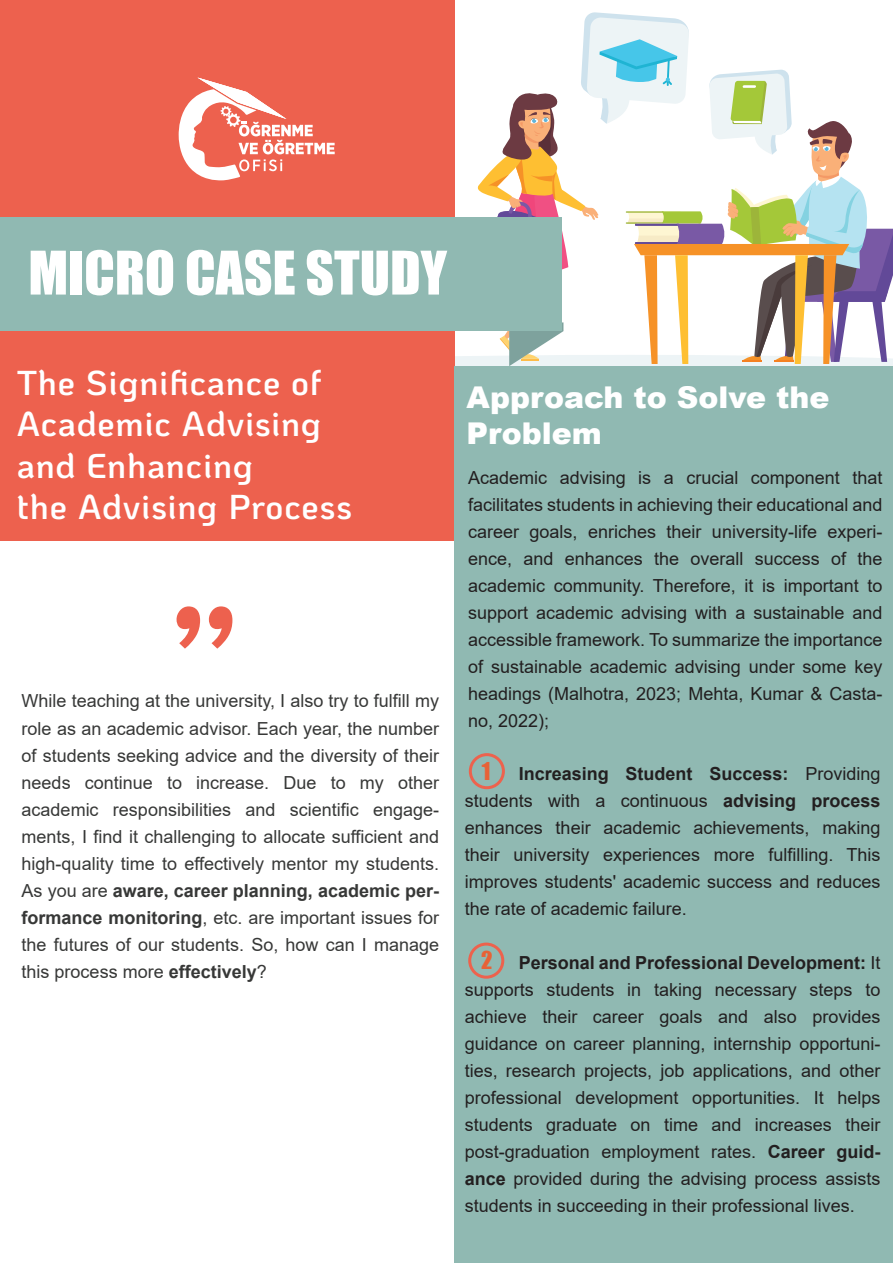
<style>
.page{position:relative;width:893px;height:1263px;background:#fff}
.page>*{position:absolute;margin:0;border:0;box-sizing:border-box;transform-origin:0 0}
.t1{font:700 147px "Ko Ho";color:#ed614e}
.t2{font:55.5px "Impact";color:#fff}
.t3{font:600 34.5px/41.4px "Ko Ho";letter-spacing:.02em;color:#fff}
.t4{font:900 30px/36px "Arial";color:#fff}
.t5{font:22.65px "Impact";color:#f15929}
.t6{font:18px/27px "Arial";color:#231f20;text-align:justify}
.t7{font:18px/27px "Arial";color:#373837;text-align:justify}
.s1{font-weight:700}
</style>
<div class="page">
<div style="left:0;top:0;width:454px;height:540px;background:#ed614e"></div>
<div style="left:0;top:217px;width:562px;height:114px;background:#90b9b2"></div>
<div style="left:454px;top:366px;width:439px;height:897px;background:#90b9b2"></div>
<svg style="left:179px;top:12px;width:714px;height:354px"></svg>
<div style="left:468px;top:942px;width:36px;height:37px;border:3px solid #ed624d;border-radius:50%"></div>
<div style="left:469px;top:753px;width:36px;height:36px;border:3px solid #ed624d;border-radius:50%"></div>
<h2 class="t2" style="left:28px;top:230px;width:420px">MICRO CASE STUDY</h2>
<h3 class="t3" style="left:17px;top:362px;width:337px">The Significance of<br>Academic Advising and Enhancing<br>the Advising Process</h3>
<h1 class="t1" style="left:170px;top:548px;width:71px">”</h1>
<p class="t7" style="left:22px;top:687px;width:419px">While teaching at the university, I also try to fulfill my role as an academic advisor. Each year, the number of students seeking advice and the diversity of their needs continue to increase. Due to my other academic responsibilities and scientific engage&shy;ments, I find it challenging to allocate sufficient and high-quality time to effectively mentor my students.<br>As you are <span class="s1">aware, career planning, academic per&shy;formance monitoring</span>, etc. are important issues for the futures of our students. So, how can I manage this process more <span class="s1">effectively</span>?</p>
<h3 class="t4" style="left:466px;top:378px;width:365px">Approach to Solve the<br>Problem</h3>
<p class="t6" style="left:468px;top:464px;width:416px">Academic advising is a crucial component that facilitates students in achieving their educational and career goals, enriches their university-life experi&shy;ence, and enhances the overall success of the academic community. Therefore, it is important to support academic advising with a sustainable and accessible framework. To summarize the importance of sustainable academic advising under some key headings (Malhotra, 2023; Mehta, Kumar &amp; Casta-</p>
<p class="t6" style="left:468px;top:707px;width:83px">no, 2022);</p>
<p class="t6" style="left:465px;top:760px;width:417px;text-indent:54px"><span class="s1">Increasing Student Success:</span> Providing students with a continuous <span class="s1">advising process </span>enhances their academic achievements, making their university experiences more fulfilling. This improves students' academic success and reduces the rate of academic failure.</p>
<p class="t5" style="left:482px;top:753px;width:10px">1</p>
<p class="t5" style="left:481px;top:943px;width:13px">2</p>
<p class="t6" style="left:465px;top:949px;width:417px;text-indent:54px"><span class="s1">Personal and Professional Development:</span> It supports students in taking necessary steps to achieve their career goals and also provides guidance on career planning, internship opportuni&shy;ties, research projects, job applications, and other professional development opportunities. It helps students graduate on time and increases their post-graduation employment rates. <span class="s1">Career guid&shy;ance</span> provided during the advising process assists students in succeeding in their professional lives.</p>
</div>
